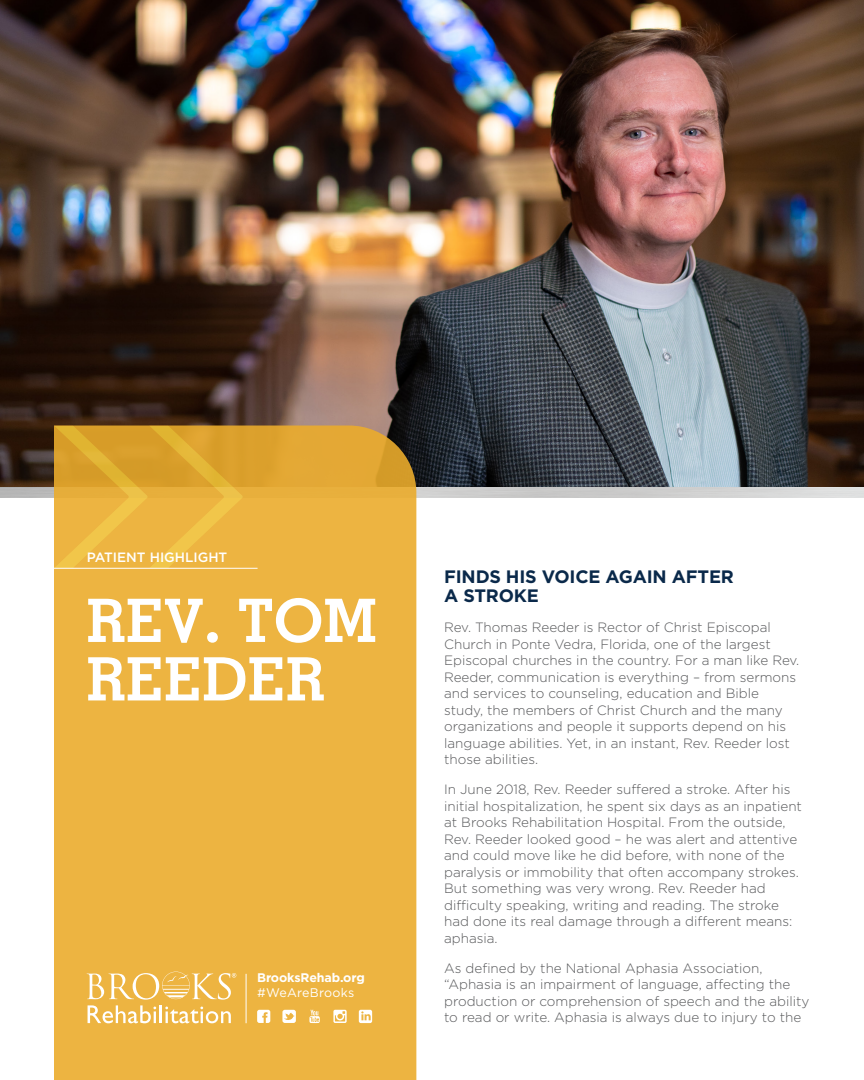
<style>
.page{position:relative;width:864px;height:1080px;background:#fff}
.page>*{position:absolute;margin:0;border:0;box-sizing:border-box;transform-origin:0 0}
.t1{font:700 60px/58.5px "Geometric Slab 703 BT";letter-spacing:.01em;color:#fff}
.Body_Copy{font:700 18px/19.5px "Gotham";letter-spacing:-.01em;color:#0a294a}
.Body_Copy-2{font:300 13.5px/16.5px "Gotham";color:#57585a}
.Page_Title_Sub{font:500 13.5px "Gotham";color:#fff}
.t2{font:700 12.45px "Gotham";letter-spacing:-.01em;color:#fff}
.t3{font:12.45px "Gotham";letter-spacing:.02em;color:#fff}
</style>
<div class="page">
<img style="left:0;top:0;width:864px;height:487px">
<div style="left:54px;top:426px;width:362px;height:654px;background:#edb441"></div>
<svg style="left:54px;top:426px;width:189px;height:142px;background:#e5ae38"></svg>
<hr style="left:54px;top:568px;width:204px;height:1px;background:#fff">
<svg style="left:333px;top:1010px;width:14px;height:13px"></svg>
<svg style="left:309px;top:1010px;width:11px;height:13px"></svg>
<svg style="left:282px;top:1010px;width:14px;height:13px"></svg>
<svg style="left:257px;top:1010px;width:13px;height:13px"></svg>
<svg style="left:359px;top:1010px;width:13px;height:13px"></svg>
<svg style="left:87px;top:972px;width:149px;height:51px;background:#f0c56c"></svg>
<hr style="left:246px;top:974px;width:1px;height:49px;background:#fff">
<p class="Page_Title_Sub" style="left:87px;top:548px;width:142px">PATIENT HIGHLIGHT</p>
<p class="t1" style="left:87px;top:591px;width:292px">REV. TOM<br>REEDER</p>
<p class="t2" style="left:257px;top:970px;width:109px">BrooksRehab.org</p>
<p class="t3" style="left:257px;top:985px;width:99px">#WeAreBrooks</p>
<p class="Body_Copy" style="left:444px;top:567px;width:291px">FINDS HIS VOICE AGAIN AFTER<br>A STROKE</p>
<p class="Body_Copy-2" style="left:444px;top:619px;width:357px">Rev. Thomas Reeder is Rector of Christ Episcopal Church in Ponte Vedra, Florida, one of the largest Episcopal churches in the country. For a man like Rev.<br>Reeder, communication is everything – from sermons and services to counseling, education and Bible study, the members of Christ Church and the many organizations and people it supports depend on his language abilities. Yet, in an instant, Rev. Reeder lost those abilities.</p>
<p class="Body_Copy-2" style="left:444px;top:781px;width:359px">In June 2018, Rev. Reeder suffered a stroke. After his initial hospitalization, he spent six days as an inpatient at Brooks Rehabilitation Hospital. From the outside, Rev. Reeder looked good – he was alert and attentive and could move like he did before, with none of the paralysis or immobility that often accompany strokes.<br>But something was very wrong. Rev. Reeder had difficulty speaking, writing and reading. The stroke had done its real damage through a different means: aphasia.</p>
<p class="Body_Copy-2" style="left:444px;top:960px;width:367px">As defined by the National Aphasia Association, “Aphasia is an impairment of language, affecting the production or comprehension of speech and the ability to read or write. Aphasia is always due to injury to the</p>
</div>
